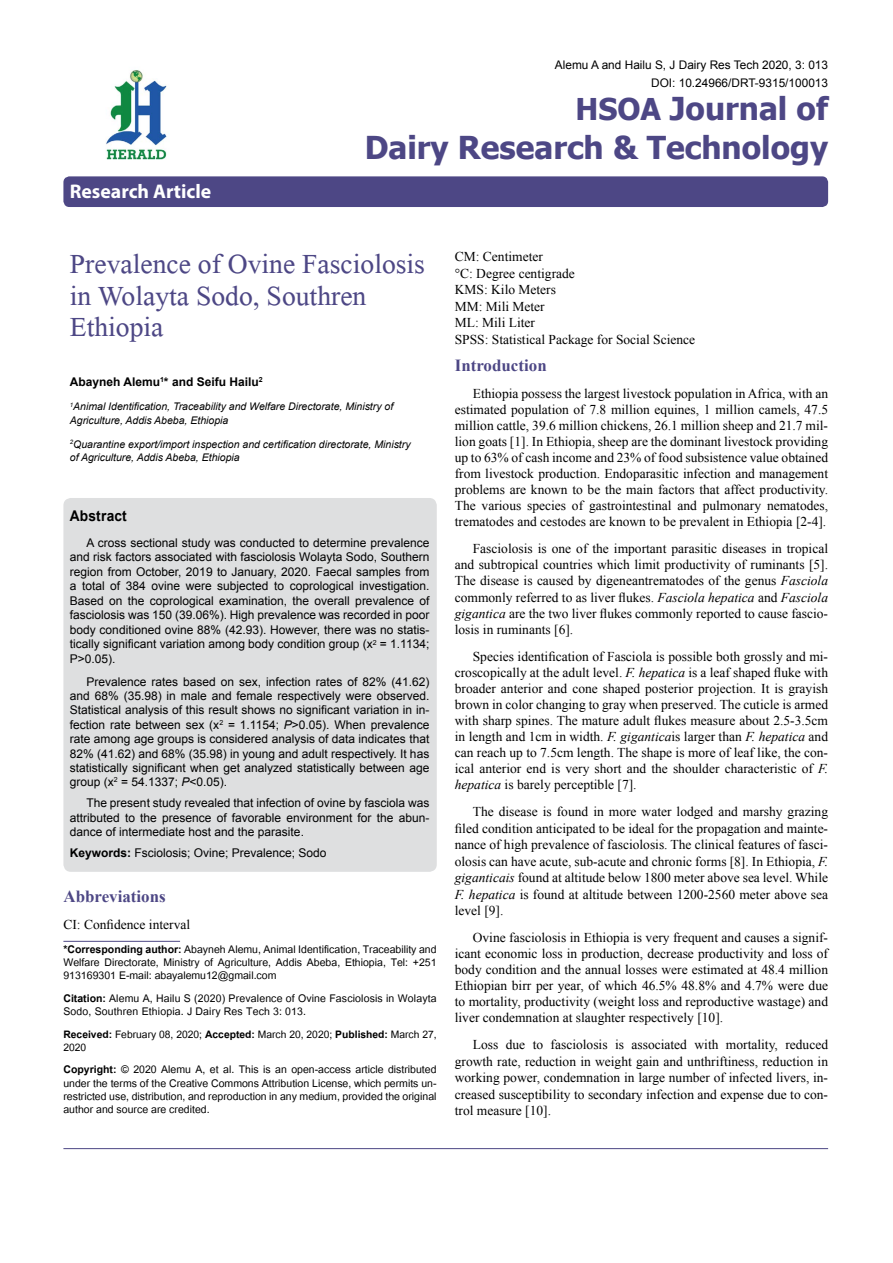
<style>
.page{position:relative;width:893px;height:1263px;background:#fff}
.page>*{position:absolute;margin:0;border:0;box-sizing:border-box;transform-origin:0 0}
.t1{font:41.25px/31.5px "Microsoft Himalaya";color:#4d4785}
.t2{font:700 31.5px/39px "Tahoma";color:#4d4785;text-align:right}
.t3{font:700 19.8px "Myriad Hebrew";color:#fff}
.t4{font:700 16.95px "Times New Roman";color:#4d4785}
.t5{font:700 14.85px "Arial";letter-spacing:.015em;color:#000;scale:.93 1}
.t6{font:14.7px/13.2px "Utsaah";color:#000;text-align:justify}
.t7{font:14.4px/13.2px "Utsaah";color:#000}
.t8{font:13.5px/16px "Times New Roman";color:#000;text-align:justify}
.t9{font:12px/14.5px "Arial";color:#000;text-align:justify}
.t10{font:700 12px "Arial";color:#000}
.t11{font:11.85px/18px "Arial";color:#000;text-align:right}
.t12{font:italic 10.5px/13.5px "Arial";color:#000}
.s1{color:#000101}
.s2{font-size:30px}
.s3{font-style:italic}
.s4{font-weight:700}
</style>
<div class="page">
<div style="left:63px;top:176px;width:765px;height:31px;background:#4d4785;border-radius:6px"></div>
<hr style="left:63px;top:941px;width:117px;height:1px;background:#4d4785">
<img style="left:106px;top:70px;width:61px;height:90px">
<hr style="left:63px;top:1148px;width:765px;height:1px;background:#4d4785">
<div style="left:63px;top:498px;width:374px;height:374px;background:#dedfe0;border-radius:8px"></div>
<h3 class="t3" style="left:70px;top:180px;width:143px">Research Article</h3>
<p class="t11" style="left:555px;top:56px;width:275px">Alemu A and Hailu S, <span class="s1">J Dairy Res Tech</span> 2020, 3: 013<br>DOI: 10.24966/DRT-9315/100013</p>
<h2 class="t2" style="left:365px;top:87px;width:465px"><span class="s2">HSOA</span> Journal of<br>Dairy Research &amp; Technology</h2>
<h1 class="t1" style="left:70px;top:243px;width:357px">Prevalence of Ovine Fasciolosis in Wolayta Sodo, Southren<br>Ethiopia</h1>
<p class="t10" style="left:70px;top:374px;width:194px">Abayneh Alemu<sup>1</sup>* and Seifu Hailu<sup>2</sup></p>
<p class="t12" style="left:70px;top:400px;width:325px"><sup>1</sup>Animal Identification, Traceability and Welfare Directorate, Ministry of<br>Agriculture, Addis Abeba, Ethiopia</p>
<p class="t12" style="left:70px;top:437px;width:342px"><sup>2</sup>Quarantine export/import inspection and certification directorate, Ministry of Agriculture, Addis Abeba, Ethiopia</p>
<p class="t5" style="left:70px;top:506px;width:63px">Abstract</p>
<p class="t9" style="left:70px;top:535px;width:361px;text-indent:16px">A cross sectional study was conducted to determine prevalence and risk factors associated with fasciolosis Wolayta Sodo, Southern region from October, 2019 to January, 2020. Faecal samples from a total of 384 ovine were subjected to coprological investigation.<br>Based on the coprological examination, the overall prevalence of fasciolosis was 150 (39.06%). High prevalence was recorded in poor body conditioned ovine 88% (42.93). However, there was no statis&shy;tically significant variation among body condition group (x<sup>2</sup> = 1.1134; P&gt;0.05).</p>
<p class="t9" style="left:70px;top:674px;width:361px;text-indent:17px">Prevalence rates based on sex, infection rates of 82% (41.62) and 68% (35.98) in male and female respectively were observed.<br>Statistical analysis of this result shows no significant variation in in&shy;fection rate between sex (x<sup>2</sup> = 1.1154; <span class="s3">P</span>&gt;0.05). When prevalence rate among age groups is considered analysis of data indicates that 82% (41.62) and 68% (35.98) in young and adult respectively. It has statistically significant when get analyzed statistically between age group (x<sup>2</sup> = 54.1337; <span class="s3">P</span>&lt;0.05).</p>
<p class="t9" style="left:70px;top:796px;width:361px;text-indent:16px">The present study revealed that infection of ovine by fasciola was attributed to the presence of favorable environment for the abun&shy;dance of intermediate host and the parasite.</p>
<p class="t9" style="left:70px;top:846px;width:258px"><span class="s4">Keywords:</span> Fsciolosis; Ovine; Prevalence; Sodo</p>
<p class="t4" style="left:63px;top:885px;width:104px">Abbreviations</p>
<p class="t8" style="left:63px;top:916px;width:128px">CI: Confidence interval</p>
<p class="t6" style="left:63px;top:944px;width:375px"><span class="s4">*Corresponding author:</span> Abayneh Alemu, Animal Identification, Traceability and Welfare Directorate, Ministry of Agriculture, Addis Abeba, Ethiopia, Tel: +251<br>913169301 E-mail: abayalemu12@gmail.com</p>
<p class="t6" style="left:63px;top:993px;width:375px"><span class="s4">Citation:</span> Alemu A, Hailu S (2020) Prevalence of Ovine Fasciolosis in Wolayta<br>Sodo, Southren Ethiopia. J Dairy Res Tech 3: 013.</p>
<p class="t7" style="left:63px;top:1028px;width:375px"><span class="s4">Received:</span> February 08, 2020; <span class="s4">Accepted:</span> March 20, 2020; <span class="s4">Published:</span> March 27,<br>2020</p>
<p class="t6" style="left:63px;top:1064px;width:375px"><span class="s4">Copyright:</span> © 2020 Alemu A, et al. This is an open-access article distributed under the terms of the Creative Commons Attribution License, which permits un&shy;restricted use, distribution, and reproduction in any medium, provided the original author and source are credited.</p>
<p class="t8" style="left:455px;top:248px;width:242px;line-height:16.5px;text-align:left">CM: Centimeter<br>°C: Degree centigrade<br>KMS: Kilo Meters<br>MM: Mili Meter<br>ML: Mili Liter<br>SPSS: Statistical Package for Social Science</p>
<p class="t4" style="left:455px;top:353px;width:93px">Introduction</p>
<p class="t8" style="left:455px;top:385px;width:375px;text-indent:18px">Ethiopia possess the largest livestock population in Africa, with an estimated population of 7.8 million equines, 1 million camels, 47.5 million cattle, 39.6 million chickens, 26.1 million sheep and 21.7 mil&shy;lion goats [1]. In Ethiopia, sheep are the dominant livestock providing up to 63% of cash income and 23% of food subsistence value obtained from livestock production. Endoparasitic infection and management problems are known to be the main factors that affect productivity.<br>The various species of gastrointestinal and pulmonary nematodes, trematodes and cestodes are known to be prevalent in Ethiopia [2-4].</p>
<p class="t8" style="left:455px;top:541px;width:375px;text-indent:18px">Fasciolosis is one of the important parasitic diseases in tropical and subtropical countries which limit productivity of ruminants [5].<br>The disease is caused by digeneantrematodes of the genus <span class="s3">Fasciola </span>commonly referred to as liver flukes. <span class="s3">Fasciola hepatica</span> and <span class="s3">Fasciola gigantica</span> are the two liver flukes commonly reported to cause fascio&shy;losis in ruminants [6].</p>
<p class="t8" style="left:455px;top:648px;width:375px;text-indent:18px">Species identification of Fasciola is possible both grossly and mi&shy;croscopically at the adult level. <span class="s3">F. hepatica</span> is a leaf shaped fluke with broader anterior and cone shaped posterior projection. It is grayish brown in color changing to gray when preserved. The cuticle is armed with sharp spines. The mature adult flukes measure about 2.5-3.5cm in length and 1cm in width. <span class="s3">F. gigantica</span>is larger than <span class="s3">F. hepatica</span> and can reach up to 7.5cm length. The shape is more of leaf like, the con&shy;ical anterior end is very short and the shoulder characteristic of <span class="s3">F. hepatica</span> is barely perceptible [7].</p>
<p class="t8" style="left:455px;top:803px;width:375px;line-height:16.5px;text-indent:18px">The disease is found in more water lodged and marshy grazing filed condition anticipated to be ideal for the propagation and mainte&shy;nance of high prevalence of fasciolosis. The clinical features of fasci&shy;olosis can have acute, sub-acute and chronic forms [8]. In Ethiopia, <span class="s3">F. giganticais</span> found at altitude below 1800 meter above sea level. While <span class="s3">F. hepatica</span> is found at altitude between 1200-2560 meter above sea level [9].</p>
<p class="t8" style="left:455px;top:929px;width:375px;text-indent:18px">Ovine fasciolosis in Ethiopia is very frequent and causes a signif&shy;icant economic loss in production, decrease productivity and loss of body condition and the annual losses were estimated at 48.4 million Ethiopian birr per year, of which 46.5% 48.8% and 4.7% were due to mortality, productivity (weight loss and reproductive wastage) and liver condemnation at slaughter respectively [10].</p>
<p class="t8" style="left:455px;top:1036px;width:375px;line-height:16.5px;text-indent:18px">Loss due to fasciolosis is associated with mortality, reduced growth rate, reduction in weight gain and unthriftiness, reduction in working power, condemnation in large number of infected livers, in&shy;creased susceptibility to secondary infection and expense due to con&shy;trol measure [10].</p>
</div>
